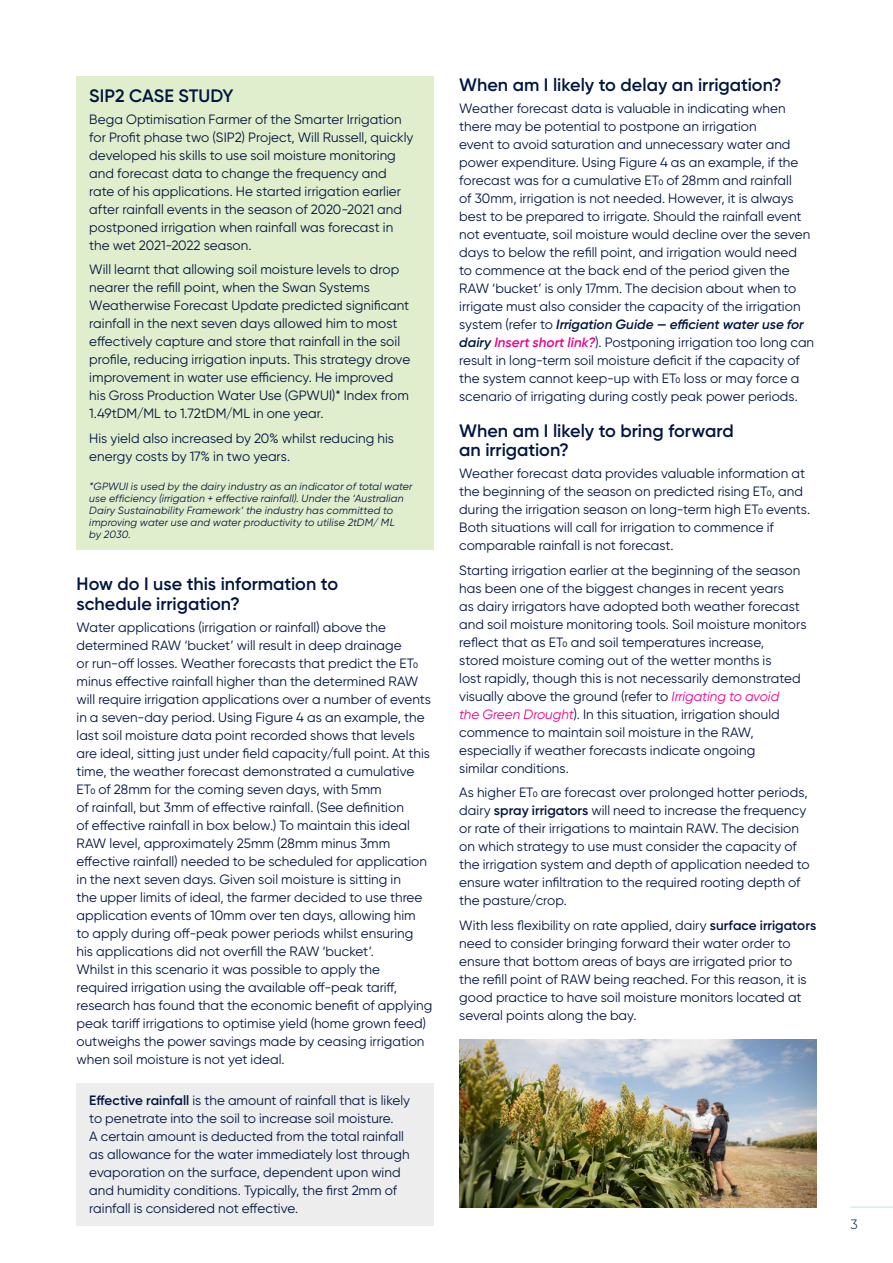
<style>
.page{position:relative;width:893px;height:1263px;background:#fff}
.page>*{position:absolute;margin:0;border:0;box-sizing:border-box;transform-origin:0 0}
.t1{font:600 18px/19.5px "Gilroy";color:#001541}
.t2{font:13.5px/18px "Gilroy";color:#001541}
.t3{font:300 13.5px "Gilroy";color:#001541}
.t4{font:italic 10.5px/12px "Gilroy";letter-spacing:.015em;color:#001541}
.s1{font-weight:500;font-size:7.8px}
.s2{font-weight:600}
.s3{font-weight:600;font-style:italic}
.s4{font-weight:600;font-style:italic;color:#ec008c}
.s5{font-style:italic;color:#ec008c}
</style>
<div class="page">
<hr style="left:850px;top:1206px;width:43px;height:2px;background:#c9e9eb">
<div style="left:77px;top:77px;width:357px;height:473px;background:#e1eecd"></div>
<div style="left:77px;top:1083px;width:357px;height:143px;background:#ecedec"></div>
<img style="left:459px;top:1039px;width:357px;height:169px">
<h1 class="t1" style="left:89px;top:85px;width:146px">SIP2 CASE STUDY</h1>
<p class="t2" style="left:89px;top:110px;width:326px">Bega Optimisation Farmer of the Smarter Irrigation for Profit phase two (SIP2) Project, Will Russell, quickly developed his skills to use soil moisture monitoring and forecast data to change the frequency and rate of his applications. He started irrigation earlier after rainfall events in the season of 2020-2021 and postponed irrigation when rainfall was forecast in the wet 2021-2022 season.</p>
<p class="t2" style="left:89px;top:260px;width:322px">Will learnt that allowing soil moisture levels to drop nearer the refill point, when the Swan Systems Weatherwise Forecast Update predicted significant rainfall in the next seven days allowed him to most effectively capture and store that rainfall in the soil profile, reducing irrigation inputs. This strategy drove improvement in water use efficiency. He improved his Gross Production Water Use (GPWUI)* Index from 1.49tDM/ML to 1.72tDM/ML in one year.</p>
<p class="t2" style="left:89px;top:429px;width:306px">His yield also increased by 20% whilst reducing his energy costs by 17% in two years.</p>
<p class="t4" style="left:89px;top:480px;width:325px">*GPWUI is used by the dairy industry as an indicator of total water use efficiency (irrigation + effective rainfall). Under the ‘Australian Dairy Sustainability Framework’ the industry has committed to improving water use and water productivity to utilise 2tDM/ ML<br>by 2030.</p>
<h1 class="t1" style="left:77px;top:574px;width:263px">How do I use this information to schedule irrigation?</h1>
<p class="t2" style="left:77px;top:618px;width:357px">Water applications (irrigation or rainfall) above the determined RAW ‘bucket’ will result in deep drainage<br>or run-off losses. Weather forecasts that predict the ET<span class="s1">0 </span>minus effective rainfall higher than the determined RAW will require irrigation applications over a number of events in a seven-day period. Using Figure 4 as an example, the last soil moisture data point recorded shows that levels are ideal, sitting just under field capacity/full point. At this time, the weather forecast demonstrated a cumulative ET<span class="s1">0</span> of 28mm for the coming seven days, with 5mm<br>of rainfall, but 3mm of effective rainfall. (See definition<br>of effective rainfall in box below.) To maintain this ideal RAW level, approximately 25mm (28mm minus 3mm effective rainfall) needed to be scheduled for application in the next seven days. Given soil moisture is sitting in<br>the upper limits of ideal, the farmer decided to use three application events of 10mm over ten days, allowing him<br>to apply during off-peak power periods whilst ensuring his applications did not overfill the RAW ‘bucket’.<br>Whilst in this scenario it was possible to apply the required irrigation using the available off-peak tariff, research has found that the economic benefit of applying peak tariff irrigations to optimise yield (home grown feed) outweighs the power savings made by ceasing irrigation when soil moisture is not yet ideal.</p>
<p class="t2" style="left:89px;top:1091px;width:322px"><span class="s2">Effective rainfall</span> is the amount of rainfall that is likely to penetrate into the soil to increase soil moisture.<br>A certain amount is deducted from the total rainfall as allowance for the water immediately lost through evaporation on the surface, dependent upon wind and humidity conditions. Typically, the first 2mm of rainfall is considered not effective.</p>
<h1 class="t1" style="left:459px;top:75px;width:324px">When am I likely to delay an irrigation?</h1>
<p class="t2" style="left:459px;top:99px;width:356px">Weather forecast data is valuable in indicating when there may be potential to postpone an irrigation<br>event to avoid saturation and unnecessary water and power expenditure. Using Figure 4 as an example, if the forecast was for a cumulative ET<span class="s1">0</span> of 28mm and rainfall<br>of 30mm, irrigation is not needed. However, it is always best to be prepared to irrigate. Should the rainfall event not eventuate, soil moisture would decline over the seven days to below the refill point, and irrigation would need<br>to commence at the back end of the period given the RAW ‘bucket’ is only 17mm. The decision about when to irrigate must also consider the capacity of the irrigation system (refer to <span class="s3">Irrigation Guide — efficient water use for dairy</span> <span class="s4">Insert short link?</span>). Postponing irrigation too long can result in long-term soil moisture deficit if the capacity of the system cannot keep-up with ET<span class="s1">0</span> loss or may force a scenario of irrigating during costly peak power periods.</p>
<h1 class="t1" style="left:459px;top:420px;width:276px">When am I likely to bring forward an irrigation?</h1>
<p class="t2" style="left:459px;top:465px;width:352px">Weather forecast data provides valuable information at the beginning of the season on predicted rising ET<span class="s1">0</span>, and during the irrigation season on long-term high ET<span class="s1">0</span> events.<br>Both situations will call for irrigation to commence if comparable rainfall is not forecast.</p>
<p class="t2" style="left:459px;top:561px;width:349px">Starting irrigation earlier at the beginning of the season has been one of the biggest changes in recent years<br>as dairy irrigators have adopted both weather forecast and soil moisture monitoring tools. Soil moisture monitors reflect that as ET<span class="s1">0</span> and soil temperatures increase, stored moisture coming out of the wetter months is<br>lost rapidly, though this is not necessarily demonstrated visually above the ground (refer to <span class="s5">Irrigating to avoid<br>the Green Drought</span>). In this situation, irrigation should commence to maintain soil moisture in the RAW, especially if weather forecasts indicate ongoing<br>similar conditions.</p>
<p class="t2" style="left:459px;top:783px;width:352px">As higher ET<span class="s1">0</span> are forecast over prolonged hotter periods, dairy <span class="s2">spray irrigators</span> will need to increase the frequency or rate of their irrigations to maintain RAW. The decision on which strategy to use must consider the capacity of the irrigation system and depth of application needed to ensure water infiltration to the required rooting depth of the pasture/crop.</p>
<p class="t2" style="left:459px;top:916px;width:358px">With less flexibility on rate applied, dairy <span class="s2">surface irrigators </span>need to consider bringing forward their water order to ensure that bottom areas of bays are irrigated prior to the refill point of RAW being reached. For this reason, it is good practice to have soil moisture monitors located at several points along the bay.</p>
<p class="t3" style="left:850px;top:1216px;width:9px">3</p>
</div>
